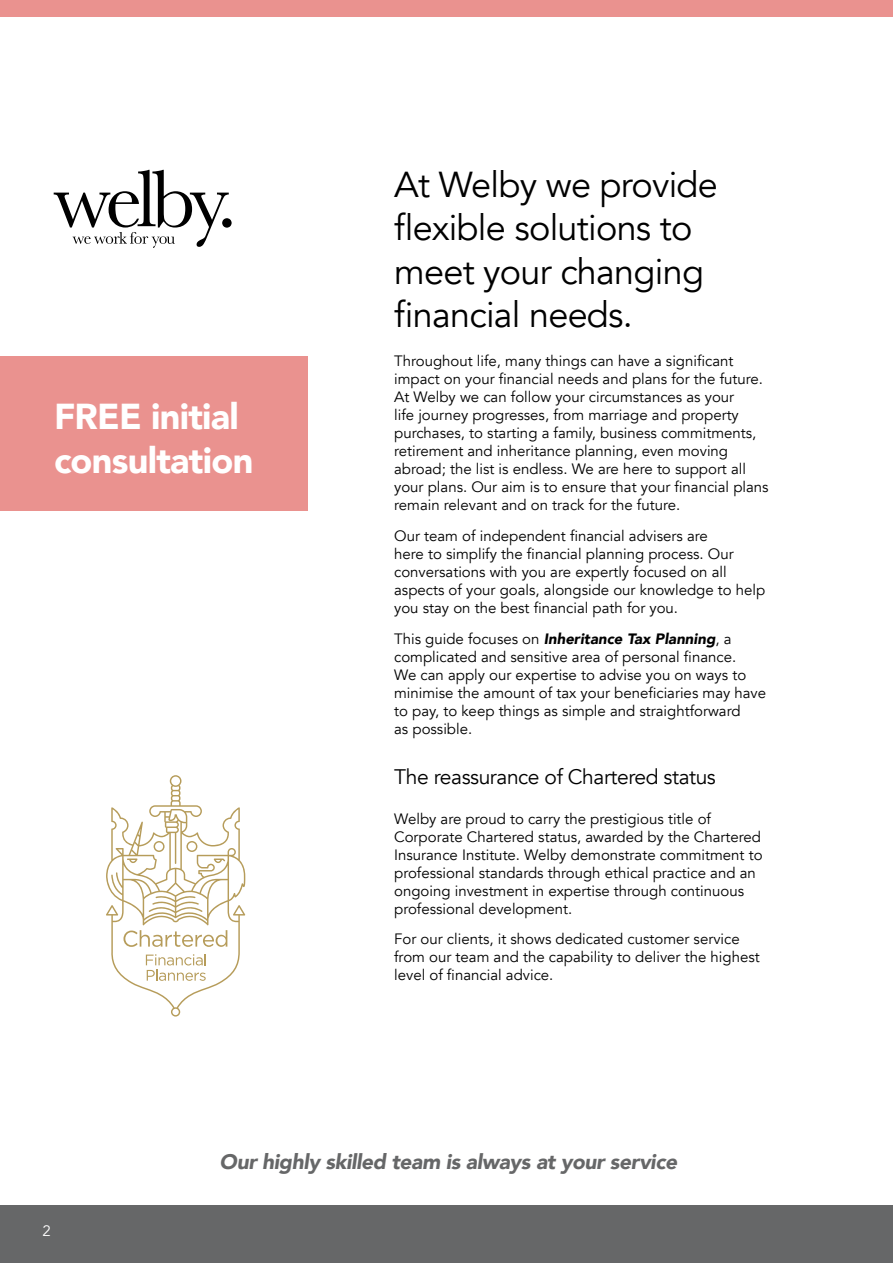
<style>
.page{position:relative;width:893px;height:1263px;background:#fff}
.page>*{position:absolute;margin:0;border:0;box-sizing:border-box;transform-origin:0 0}
.t1{font:36px/43.2px "Avenir";letter-spacing:-.02em;color:#000}
.t2{font:900 36px/43.2px "Avenir";letter-spacing:-.02em;color:#fff}
.t3{font:italic 900 21px "Avenir";letter-spacing:-.02em;color:#666768}
.t4{font:21px "Avenir";letter-spacing:-.02em;color:#000}
.t5{font:15px/18px "Avenir";color:#000}
.t6{font:15px "Avenir";color:#fff}
.s1{font-weight:900;font-style:italic}
</style>
<div class="page">
<div style="left:0;top:0;width:893px;height:17px;background:#ea928f"></div>
<div style="left:0;top:1205px;width:893px;height:58px;background:#666768"></div>
<svg style="left:54px;top:170px;width:178px;height:78px"></svg>
<hr style="left:892px;top:17px;width:1px;height:434px;background:#000">
<div style="left:0;top:356px;width:308px;height:154px;background:#ea928f"></div>
<svg style="left:106px;top:775px;width:139px;height:241px"></svg>
<h1 class="t2" style="left:54px;top:394px;width:201px">FREE initial consultation</h1>
<h1 class="t1" style="left:394px;top:164px;width:325px">At Welby we provide flexible solutions to meet your changing financial needs.</h1>
<p class="t5" style="left:394px;top:352px;width:376px">Throughout life, many things can have a significant impact on your financial needs and plans for the future.<br>At Welby we can follow your circumstances as your<br>life journey progresses, from marriage and property purchases, to starting a family, business commitments, retirement and inheritance planning, even moving abroad; the list is endless. We are here to support all your plans. Our aim is to ensure that your financial plans remain relevant and on track for the future.</p>
<p class="t5" style="left:394px;top:527px;width:373px">Our team of independent financial advisers are<br>here to simplify the financial planning process. Our conversations with you are expertly focused on all aspects of your goals, alongside our knowledge to help you stay on the best financial path for you.</p>
<p class="t5" style="left:394px;top:630px;width:373px">This guide focuses on <span class="s1">Inheritance Tax Planning</span>, a complicated and sensitive area of personal finance.<br>We can apply our expertise to advise you on ways to minimise the amount of tax your beneficiaries may have to pay, to keep things as simple and straightforward<br>as possible.</p>
<h2 class="t4" style="left:394px;top:764px;width:323px">The reassurance of Chartered status</h2>
<p class="t5" style="left:394px;top:810px;width:370px">Welby are proud to carry the prestigious title of Corporate Chartered status, awarded by the Chartered Insurance Institute. Welby demonstrate commitment to professional standards through ethical practice and an ongoing investment in expertise through continuous professional development.</p>
<p class="t5" style="left:394px;top:930px;width:367px">For our clients, it shows dedicated customer service from our team and the capability to deliver the highest level of financial advice.</p>
<p class="t6" style="left:43px;top:1222px;width:10px">2</p>
<h2 class="t3" style="left:220px;top:1144px;width:459px">Our highly skilled team is always at your service</h2>
</div>
